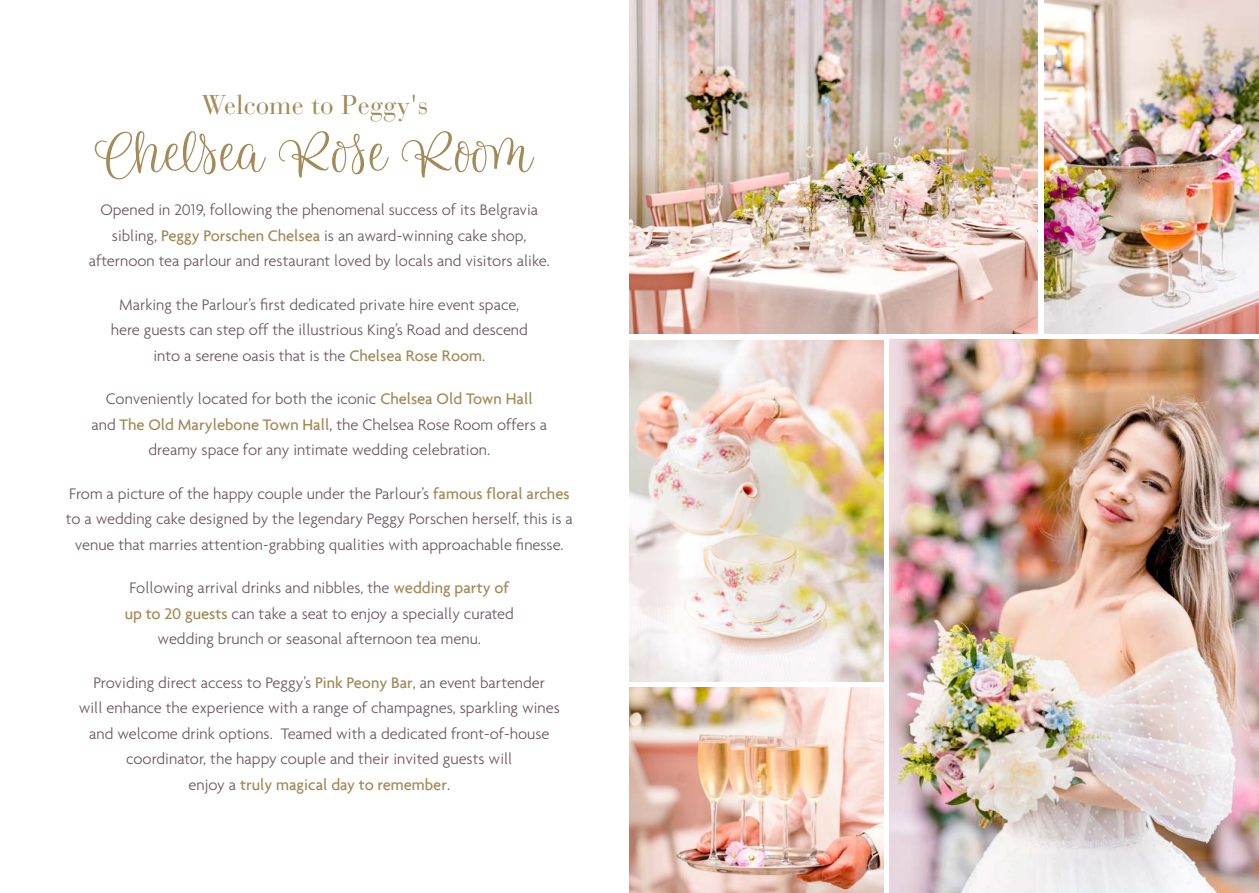
<style>
.page{position:relative;width:1259px;height:893px;background:#fff}
.page>*{position:absolute;margin:0;border:0;box-sizing:border-box;transform-origin:0 0}
.t1{font:52.5px "Limon Script";color:#a28a59}
.t2{font:27px "Bauer Bodoni";color:#a28a59}
.t3{font:300 16.5px/25.5px "Agenda";color:#6c5762;text-align:center}
.s1{font-weight:500;color:#a28a59}
</style>
<div class="page">
<img style="left:889px;top:340px;width:370px;height:553px">
<img style="left:629px;top:0;width:409px;height:334px">
<img style="left:1044px;top:0;width:215px;height:333px">
<img style="left:629px;top:340px;width:254px;height:341px">
<img style="left:629px;top:687px;width:254px;height:206px">
<h2 class="t2" style="left:201px;top:88px;width:228px">Welcome to Peggy's</h2>
<h1 class="t1" style="left:96px;top:121px;width:438px">Chelsea Rose Room</h1>
<p class="t3" style="left:89px;top:197px;width:462px">Opened in 2019, following the phenomenal success of its Belgravia sibling, <span class="s1">Peggy Porschen Chelsea</span> is an award-winning cake shop, afternoon tea parlour and restaurant loved by locals and visitors alike.</p>
<p class="t3" style="left:111px;top:292px;width:419px">Marking the Parlour’s first dedicated private hire event space, here guests can step off the illustrious King’s Road and descend into a serene oasis that is the <span class="s1">Chelsea Rose Room</span>.</p>
<p class="t3" style="left:91px;top:386px;width:457px">Conveniently located for both the iconic <span class="s1">Chelsea Old Town Hall<br></span>and <span class="s1">The Old Marylebone Town Hall</span>, the Chelsea Rose Room offers a dreamy space for any intimate wedding celebration.</p>
<p class="t3" style="left:66px;top:480px;width:508px">From a picture of the happy couple under the Parlour’s <span class="s1">famous floral arches </span>to a wedding cake designed by the legendary Peggy Porschen herself, this is a venue that marries attention-grabbing qualities with approachable finesse.</p>
<p class="t3" style="left:125px;top:575px;width:391px">Following arrival drinks and nibbles, the <span class="s1">wedding party of up to 20 guests</span> can take a seat to enjoy a specially curated wedding brunch or seasonal afternoon tea menu.</p>
<p class="t3" style="left:79px;top:669px;width:483px">Providing direct access to Peggy’s <span class="s1">Pink Peony Bar</span>, an event bartender<br>will enhance the experience with a range of champagnes, sparkling wines and welcome drink options. Teamed with a dedicated front-of-house coordinator, the happy couple and their invited guests will<br>enjoy a <span class="s1">truly magical day to remember</span>.</p>
</div>
